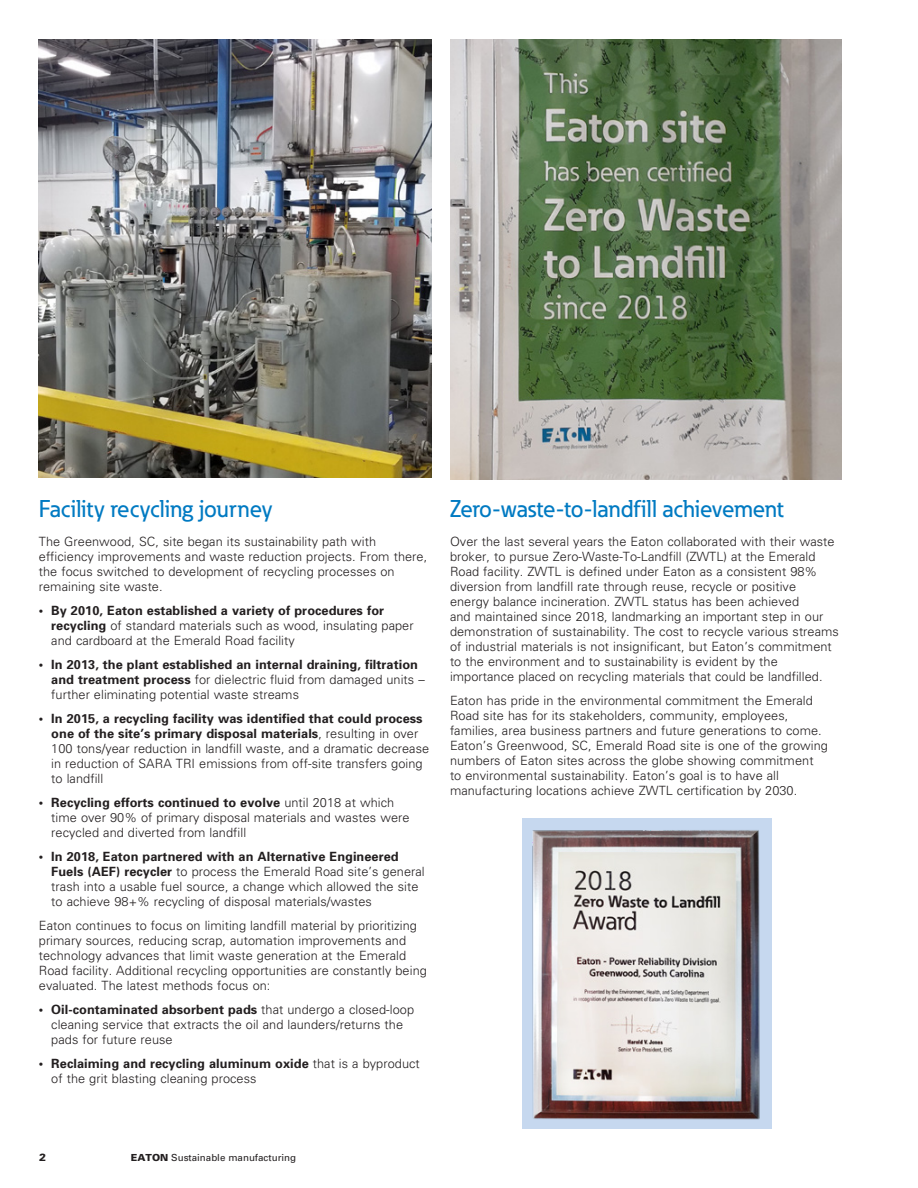
<style>
.page{position:relative;width:918px;height:1188px;background:#fff}
.page>*{position:absolute;margin:0;border:0;box-sizing:border-box;transform-origin:0 0}
._01_Subheadline___AD{font:500 24px "Eaton";color:#007ac2}
._01_Overview__11_pt{font:300 12.75px/15px "Univers";letter-spacing:.005em;color:#231f20}
._01_Overview__11_pt-2{font:700 12.75px/15px "Univers";letter-spacing:.005em;color:#231f20}
.t1{font:900 10.5px "Univers";color:#231f20}
.t2{font:9.75px "Univers";color:#231f20}
.s1{font-weight:700}
.s2{font-weight:300}
.s3{font-weight:900}
</style>
<div class="page">
<img style="left:39px;top:40px;width:393px;height:437px">
<img style="left:450px;top:40px;width:392px;height:440px">
<img style="left:522px;top:818px;width:250px;height:311px">
<p class="_01_Subheadline___AD" style="left:39px;top:494px;width:235px">Facility recycling journey</p>
<p class="_01_Subheadline___AD" style="left:450px;top:494px;width:335px">Zero-waste-to-landfill achievement</p>
<p class="_01_Overview__11_pt" style="left:39px;top:534px;width:390px">The Greenwood, SC, site began its sustainability path with efficiency improvements and waste reduction projects. From there, the focus switched to development of recycling processes on remaining site waste.</p>
<p class="_01_Overview__11_pt" style="left:51px;top:603px;width:364px;text-indent:-12px"><span class="s1">• By 2010, Eaton established a variety of procedures for recycling</span> of standard materials such as wood, insulating paper and cardboard at the Emerald Road facility</p>
<p class="_01_Overview__11_pt-2" style="left:51px;top:657px;width:375px;text-indent:-12px">• In 2013, the plant established an internal draining, filtration and treatment process <span class="s2">for dielectric fluid from damaged units – further eliminating potential waste streams</span></p>
<p class="_01_Overview__11_pt" style="left:51px;top:711px;width:379px;text-indent:-12px"><span class="s1">• In 2015, a recycling facility was identified that could process one of the site’s primary disposal materials</span>, resulting in over 100 tons/year reduction in landfill waste, and a dramatic decrease in reduction of SARA TRI emissions from off-site transfers going to landfill</p>
<p class="_01_Overview__11_pt" style="left:51px;top:795px;width:360px;text-indent:-12px"><span class="s1">• Recycling efforts continued to evolve</span> until 2018 at which time over 90% of primary disposal materials and wastes were recycled and diverted from landfill</p>
<p class="_01_Overview__11_pt" style="left:51px;top:849px;width:375px;text-indent:-12px"><span class="s1">• In 2018, Eaton partnered with an Alternative Engineered Fuels (AEF) recycler</span> to process the Emerald Road site’s general trash into a usable fuel source, a change which allowed the site to achieve 98+% recycling of disposal materials/wastes</p>
<p class="_01_Overview__11_pt" style="left:39px;top:918px;width:390px">Eaton continues to focus on limiting landfill material by prioritizing primary sources, reducing scrap, automation improvements and technology advances that limit waste generation at the Emerald Road facility. Additional recycling opportunities are constantly being evaluated. The latest methods focus on:</p>
<p class="_01_Overview__11_pt" style="left:51px;top:1002px;width:364px;text-indent:-12px"><span class="s1">• Oil-contaminated absorbent pads</span> that undergo a closed-loop cleaning service that extracts the oil and launders/returns the pads for future reuse</p>
<p class="_01_Overview__11_pt" style="left:51px;top:1056px;width:370px;text-indent:-12px"><span class="s1">• Reclaiming and recycling aluminum oxide</span> that is a byproduct of the grit blasting cleaning process</p>
<p class="_01_Overview__11_pt" style="left:450px;top:534px;width:390px">Over the last several years the Eaton collaborated with their waste broker, to pursue Zero-Waste-To-Landfill (ZWTL) at the Emerald Road facility. ZWTL is defined under Eaton as a consistent 98% diversion from landfill rate through reuse, recycle or positive<br>energy balance incineration. ZWTL status has been achieved<br>and maintained since 2018, landmarking an important step in our demonstration of sustainability. The cost to recycle various streams of industrial materials is not insignificant, but Eaton’s commitment to the environment and to sustainability is evident by the importance placed on recycling materials that could be landfilled.</p>
<p class="_01_Overview__11_pt" style="left:450px;top:693px;width:380px">Eaton has pride in the environmental commitment the Emerald Road site has for its stakeholders, community, employees, families, area business partners and future generations to come.<br>Eaton’s Greenwood, SC, Emerald Road site is one of the growing numbers of Eaton sites across the globe showing commitment to environmental sustainability. Eaton’s goal is to have all manufacturing locations achieve ZWTL certification by 2030.</p>
<p class="t1" style="left:39px;top:1151px;width:9px">2</p>
<p class="t2" style="left:131px;top:1152px;width:167px"><span class="s3">EATON</span> Sustainable manufacturing</p>
</div>
